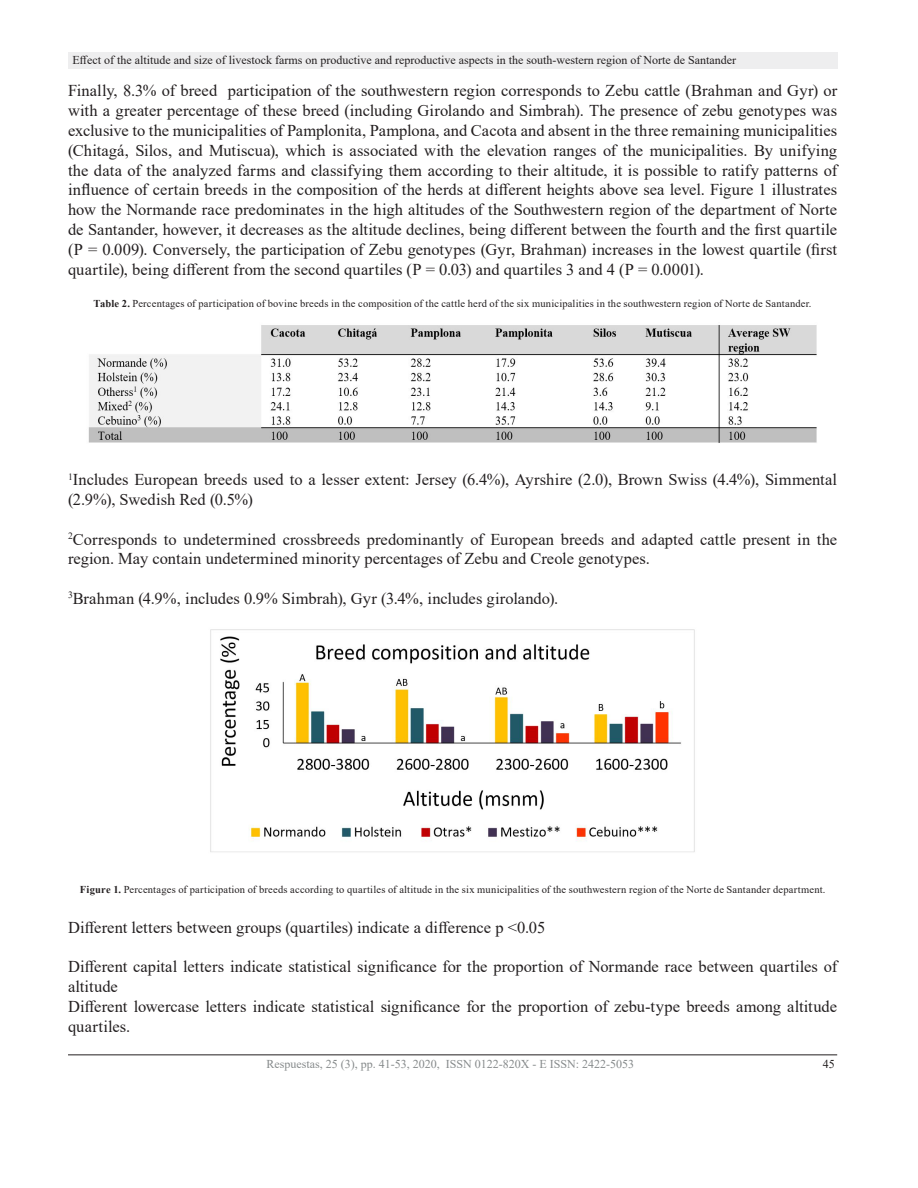
<style>
.page{position:relative;width:918px;height:1188px;background:#fff}
.page>*{position:absolute;margin:0;border:0;box-sizing:border-box;transform-origin:0 0}
.Estilo_de_párrafo_2{font:16.5px/19.8px "Times New Roman";color:#231f20}
.t1{font:12px "Times New Roman";color:#231f20}
.t2{font:12px "Times New Roman";color:#868a8b}
.Estilo_de_párrafo_2-2{font:10.5px "Times New Roman";letter-spacing:.015em;color:#231f20}
.s1{font-weight:700}
</style>
<div class="page">
<div style="left:68px;top:52px;width:769px;height:17px;background:#eeeeef"></div>
<hr style="left:68px;top:1054px;width:769px;height:1px;background:#231f20">
<img style="left:88px;top:325px;width:729px;height:118px">
<img style="left:210px;top:629px;width:485px;height:223px">
<p class="t1" style="left:73px;top:51px;width:665px">Effect of the altitude and size of livestock farms on productive and reproductive aspects in the south-western region of Norte de Santander</p>
<p class="Estilo_de_párrafo_2" style="left:68px;top:81px;width:771px;text-align:justify">Finally, 8.3% of breed participation of the southwestern region corresponds to Zebu cattle (Brahman and Gyr) or with a greater percentage of these breed (including Girolando and Simbrah). The presence of zebu genotypes was exclusive to the municipalities of Pamplonita, Pamplona, and Cacota and absent in the three remaining municipalities (Chitagá, Silos, and Mutiscua), which is associated with the elevation ranges of the municipalities. By unifying the data of the analyzed farms and classifying them according to their altitude, it is possible to ratify patterns of influence of certain breeds in the composition of the herds at different heights above sea level. Figure 1 illustrates how the Normande race predominates in the high altitudes of the Southwestern region of the department of Norte de Santander, however, it decreases as the altitude declines, being different between the fourth and the first quartile (P = 0.009). Conversely, the participation of Zebu genotypes (Gyr, Brahman) increases in the lowest quartile (first quartile), being different from the second quartiles (P = 0.03) and quartiles 3 and 4 (P = 0.0001).</p>
<p class="Estilo_de_párrafo_2-2" style="left:94px;top:296px;width:719px"><span class="s1">Table 2.</span> Percentages of participation of bovine breeds in the composition of the cattle herd of the six municipalities in the southwestern region of Norte de Santander.</p>
<p class="Estilo_de_párrafo_2" style="left:68px;top:469px;width:771px"><sup>1</sup>Includes European breeds used to a lesser extent: Jersey (6.4%), Ayrshire (2.0), Brown Swiss (4.4%), Simmental (2.9%), Swedish Red (0.5%)</p>
<p class="Estilo_de_párrafo_2" style="left:68px;top:529px;width:771px"><sup>2</sup>Corresponds to undetermined crossbreeds predominantly of European breeds and adapted cattle present in the region. May contain undetermined minority percentages of Zebu and Creole genotypes.</p>
<p class="Estilo_de_párrafo_2" style="left:68px;top:588px;width:492px"><sup>3</sup>Brahman (4.9%, includes 0.9% Simbrah), Gyr (3.4%, includes girolando).</p>
<p class="Estilo_de_párrafo_2-2" style="left:80px;top:882px;width:747px"><span class="s1">Figure 1.</span> Percentages of participation of breeds according to quartiles of altitude in the six municipalities of the southwestern region of the Norte de Santander department.</p>
<p class="Estilo_de_párrafo_2" style="left:68px;top:917px;width:479px">Different letters between groups (quartiles) indicate a difference p &lt;0.05</p>
<p class="Estilo_de_párrafo_2" style="left:68px;top:957px;width:771px">Different capital letters indicate statistical significance for the proportion of Normande race between quartiles of altitude</p>
<p class="Estilo_de_párrafo_2" style="left:68px;top:996px;width:771px">Different lowercase letters indicate statistical significance for the proportion of zebu-type breeds among altitude quartiles.</p>
<p class="t2" style="left:266px;top:1056px;width:369px">Respuestas, 25 (3), pp. 41-53, 2020, ISSN 0122-820X - E ISSN: 2422-5053</p>
<p class="t1" style="left:823px;top:1056px;width:13px">45</p>
</div>
